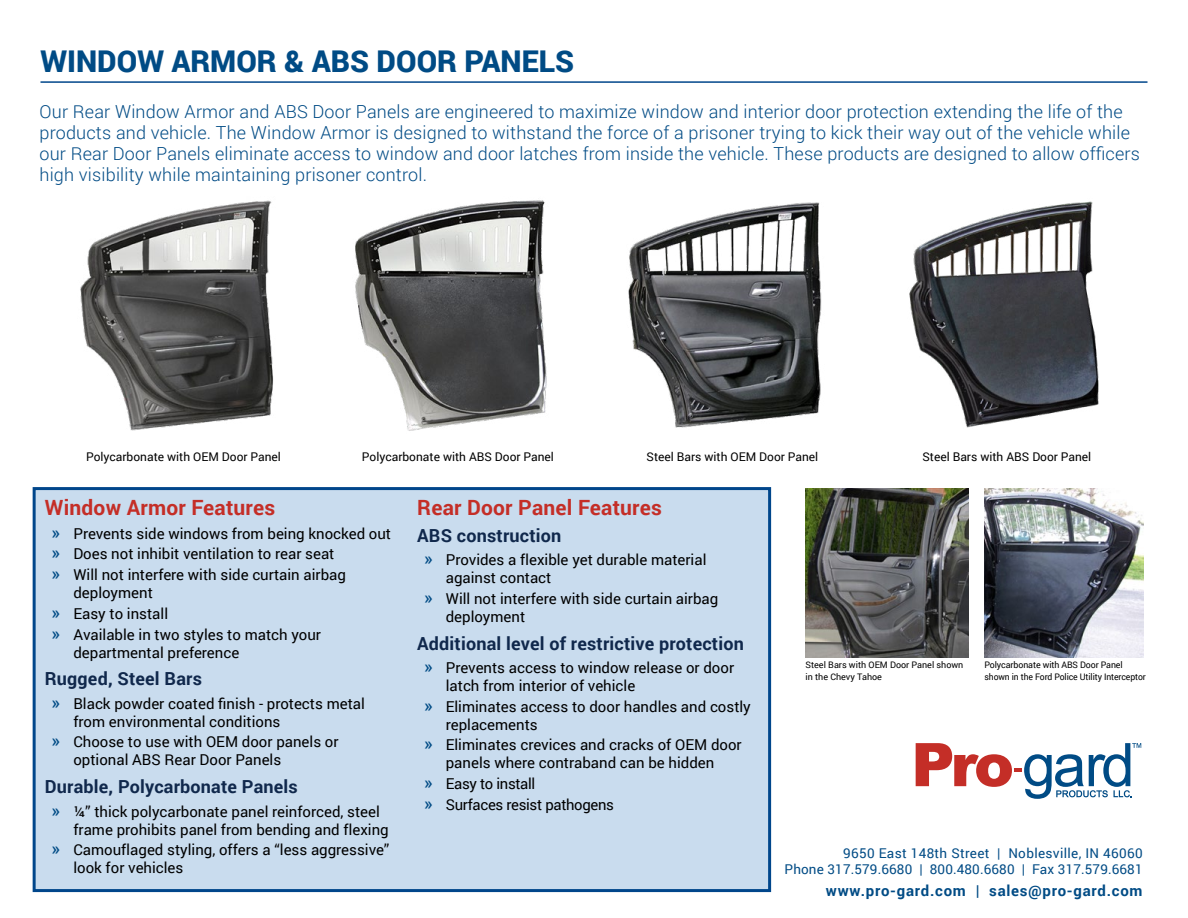
<style>
.page{position:relative;width:1188px;height:918px;background:#fff}
.page>*{position:absolute;margin:0;border:0;box-sizing:border-box;transform-origin:0 0}
.t1{font:900 30px "Roboto";color:#004b85}
.t2{font:700 21px "Roboto";letter-spacing:.01em;color:#c42e27}
.t3{font:300 18px/21px "Roboto";letter-spacing:.01em;color:#004b85}
.t4{font:700 18px "Roboto";letter-spacing:.01em;color:#10284c}
.t5{font:15px/18px "Roboto";color:#000}
.t6{font:15px/20.7px "Roboto";letter-spacing:-.02em;color:#000}
.t7{font:700 15px "Roboto";letter-spacing:.05em;color:#004b85}
.t8{font:13.5px/16.4px "Roboto";letter-spacing:.025em;color:#004b85;text-align:right}
.t9{font:12px "Roboto";color:#000}
.t10{font:9px/12px "Roboto";letter-spacing:-.01em;color:#000}
.s1{font-weight:500;font-size:18px;color:#004b85}
</style>
<div class="page">
<svg style="left:916px;top:743px;width:225px;height:56px"></svg>
<hr style="left:40px;top:81px;width:1108px;height:2px;background:#00468b">
<div style="left:33px;top:487px;width:738px;height:405px;background:#c9dcee;border:3px solid #00468b"></div>
<img style="left:909px;top:201px;width:190px;height:227px">
<img style="left:355px;top:200px;width:192px;height:231px">
<img style="left:628px;top:202px;width:194px;height:226px">
<img style="left:80px;top:200px;width:193px;height:231px">
<img style="left:806px;top:489px;width:163px;height:168px">
<img style="left:984px;top:489px;width:159px;height:168px">
<h1 class="t1" style="left:40px;top:40px;width:535px">WINDOW ARMOR &amp; ABS DOOR PANELS</h1>
<p class="t3" style="left:40px;top:101px;width:1102px">Our Rear Window Armor and ABS Door Panels are engineered to maximize window and interior door protection extending the life of the products and vehicle. The Window Armor is designed to withstand the force of a prisoner trying to kick their way out of the vehicle while our Rear Door Panels eliminate access to window and door latches from inside the vehicle. These products are designed to allow officers high visibility while maintaining prisoner control.</p>
<p class="t9" style="left:86px;top:448px;width:196px">Polycarbonate with OEM Door Panel</p>
<p class="t9" style="left:362px;top:448px;width:194px">Polycarbonate with ABS Door Panel</p>
<p class="t9" style="left:647px;top:448px;width:173px">Steel Bars with OEM Door Panel</p>
<p class="t9" style="left:922px;top:448px;width:170px">Steel Bars with ABS Door Panel</p>
<h2 class="t2" style="left:45px;top:493px;width:232px">Window Armor Features</h2>
<p class="t5" style="left:52px;top:523px;width:341px;line-height:20.7px"><span class="s1">»</span> Prevents side windows from being knocked out <span class="s1">»</span> Does not inhibit ventilation to rear seat<br><span class="s1">»</span> Will not interfere with side curtain airbag</p>
<p class="t5" style="left:52px;top:582px;width:271px;line-height:20.7px;text-indent:22px">deployment<br><span class="s1">»</span> Easy to install<br><span class="s1">»</span> Available in two styles to match your</p>
<p class="t5" style="left:73px;top:643px;width:167px">departmental preference</p>
<p class="t4" style="left:45px;top:666px;width:159px">Rugged, Steel Bars</p>
<p class="t5" style="left:73px;top:694px;width:293px;text-indent:-22px"><span class="s1">»</span> Black powder coated finish - protects metal from environmental conditions</p>
<p class="t5" style="left:73px;top:733px;width:267px;text-indent:-22px"><span class="s1">»</span> Choose to use with OEM door panels or optional ABS Rear Door Panels</p>
<p class="t4" style="left:45px;top:774px;width:254px">Durable, Polycarbonate Panels</p>
<p class="t5" style="left:73px;top:802px;width:317px;text-indent:-22px"><span class="s1">»</span> ¼” thick polycarbonate panel reinforced, steel frame prohibits panel from bending and flexing</p>
<p class="t5" style="left:73px;top:840px;width:318px;text-indent:-22px"><span class="s1">»</span> Camouflaged styling, offers a “less aggressive” look for vehicles</p>
<h2 class="t2" style="left:417px;top:493px;width:246px">Rear Door Panel Features</h2>
<p class="t4" style="left:417px;top:523px;width:146px">ABS construction</p>
<p class="t5" style="left:446px;top:550px;width:262px;text-indent:-22px"><span class="s1">»</span> Provides a flexible yet durable material against contact</p>
<p class="t5" style="left:446px;top:589px;width:274px;text-indent:-22px"><span class="s1">»</span> Will not interfere with side curtain airbag deployment</p>
<p class="t4" style="left:417px;top:631px;width:328px">Additional level of restrictive protection</p>
<p class="t5" style="left:446px;top:658px;width:290px;text-indent:-22px"><span class="s1">»</span> Prevents access to window release or door latch from interior of vehicle</p>
<p class="t5" style="left:446px;top:697px;width:307px;text-indent:-22px"><span class="s1">»</span> Eliminates access to door handles and costly replacements</p>
<p class="t5" style="left:424px;top:736px;width:319px;text-align:center"><span class="s1">»</span> Eliminates crevices and cracks of OEM door panels where contraband can be hidden</p>
<p class="t6" style="left:424px;top:773px;width:192px"><span class="s1">»</span> Easy to install<br><span class="s1">»</span> Surfaces resist pathogens</p>
<p class="t10" style="left:806px;top:659px;width:159px">Steel Bars with OEM Door Panel shown in the Chevy Tahoe</p>
<p class="t10" style="left:984px;top:659px;width:163px">Polycarbonate with ABS Door Panel shown in the Ford Police Utility Interceptor</p>
<p class="t8" style="left:785px;top:844px;width:360px">9650 East 148th Street | Noblesville, IN 46060<br>Phone 317.579.6680 | 800.480.6680 | Fax 317.579.6681</p>
<p class="t7" style="left:826px;top:880px;width:318px">www.pro-gard.com | sales@pro-gard.com</p>
</div>
